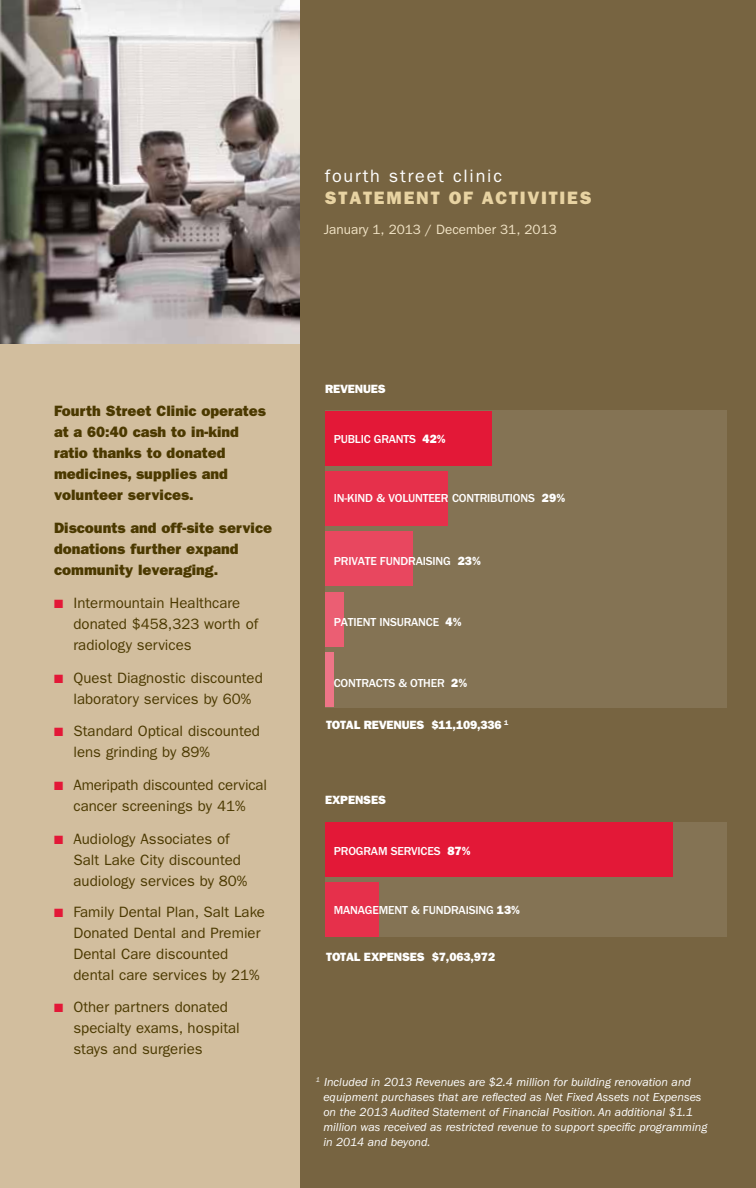
<style>
.page{position:relative;width:756px;height:1188px;background:#fff}
.page>*{position:absolute;margin:0;border:0;box-sizing:border-box;transform-origin:0 0}
.t1{font:18px "ITC Franklin Gothic Std Hvy";letter-spacing:.1em;color:#e8d3a2}
.t2{font:18px "ITC Franklin Gothic Std";letter-spacing:.1em;color:#fff}
.t3{font:15px/21px "ITC Franklin Gothic Std";color:#4b3900}
.t4{font:15px/21px "ITC Franklin Gothic Std Hvy";color:#4b3900}
.t5{font:13.5px "ITC Franklin Gothic Std";color:#f1e3c5}
.t6{font:italic 12px/15px "ITC Franklin Gothic Std";color:#fff}
.t7{font:500 12px "ITC Franklin Gothic Std";letter-spacing:-.015em;color:#fff}
.t8{font:12px "ITC Franklin Gothic Std Hvy";letter-spacing:-.015em;color:#fff}
.s1{color:#e31837}
.s2{font-family:"ITC Franklin Gothic Std Hvy";font-weight:400}
</style>
<div class="page">
<div style="left:0;top:4px;width:300px;height:1184px;background:#d2be9e"></div>
<img style="left:0;top:0;width:300px;height:343px">
<div style="left:300px;top:0;width:456px;height:1188px;background:#776441"></div>
<div style="left:325px;top:822px;width:402px;height:115px;background:#847354"></div>
<div style="left:325px;top:410px;width:402px;height:298px;background:#847354"></div>
<div style="left:325px;top:653px;width:9px;height:54px;background:#ee7587"></div>
<div style="left:325px;top:592px;width:19px;height:55px;background:#eb5e73"></div>
<div style="left:325px;top:532px;width:88px;height:54px;background:#e8475f"></div>
<div style="left:325px;top:471px;width:123px;height:55px;background:#e6304b"></div>
<div style="left:325px;top:883px;width:54px;height:54px;background:#e6304b"></div>
<div style="left:325px;top:411px;width:167px;height:54px;background:#e31837"></div>
<div style="left:325px;top:822px;width:348px;height:55px;background:#e31837"></div>
<p class="t2" style="left:325px;top:166px;width:179px">fourth street clinic</p>
<p class="t1" style="left:325px;top:187px;width:268px">STATEMENT OF ACTIVITIES</p>
<p class="t5" style="left:324px;top:222px;width:235px">January 1, 2013 / December 31, 2013</p>
<p class="t4" style="left:54px;top:401px;width:213px">Fourth Street Clinic operates at a 60:40 cash to in-kind ratio thanks to donated medicines, supplies and volunteer services.</p>
<p class="t4" style="left:54px;top:518px;width:220px">Discounts and off-site service donations further expand community leveraging.</p>
<p class="t3" style="left:73px;top:593px;width:186px;text-indent:-19px"><span class="s1">■</span> Intermountain Healthcare donated $458,323 worth of radiology services</p>
<p class="t3" style="left:54px;top:668px;width:210px;text-align:center"><span class="s1">■</span> Quest Diagnostic discounted laboratory services by 60%</p>
<p class="t3" style="left:73px;top:720px;width:188px;text-indent:-19px"><span class="s1">■</span> Standard Optical discounted lens grinding by 89%</p>
<p class="t3" style="left:54px;top:774px;width:215px;text-align:center"><span class="s1">■</span> Ameripath discounted cervical cancer screenings by 41%</p>
<p class="t3" style="left:73px;top:828px;width:176px;text-indent:-19px"><span class="s1">■</span> Audiology Associates of<br>Salt Lake City discounted audiology services by 80%</p>
<p class="t3" style="left:73px;top:902px;width:193px;text-indent:-19px"><span class="s1">■</span> Family Dental Plan, Salt Lake<br>Donated Dental and Premier<br>Dental Care discounted dental care services by 21%</p>
<p class="t3" style="left:73px;top:996px;width:168px;text-indent:-19px"><span class="s1">■</span> Other partners donated specialty exams, hospital stays and surgeries</p>
<p class="t8" style="left:325px;top:382px;width:62px">REVENUES</p>
<p class="t7" style="left:334px;top:432px;width:114px">PUBLIC GRANTS <span class="s2">42%</span></p>
<p class="t7" style="left:334px;top:491px;width:233px">IN-KIND &amp; VOLUNTEER CONTRIBUTIONS <span class="s2">29%</span></p>
<p class="t7" style="left:334px;top:554px;width:149px">PRIVATE FUNDRAISING <span class="s2">23%</span></p>
<p class="t7" style="left:334px;top:615px;width:129px">PATIENT INSURANCE <span class="s2">4%</span></p>
<p class="t8" style="left:325px;top:622px;width:184px">TOTAL REVENUES $11,109,336 <sup>1</sup></p>
<p class="t7" style="left:334px;top:676px;width:135px">CONTRACTS &amp; OTHER <span class="s2">2%</span></p>
<p class="t8" style="left:326px;top:718px;width:184px">TOTAL REVENUES $11,109,336 <sup>1</sup></p>
<p class="t8" style="left:325px;top:792px;width:62px">EXPENSES</p>
<p class="t7" style="left:334px;top:844px;width:138px">PROGRAM SERVICES <span class="s2">87%</span></p>
<p class="t7" style="left:334px;top:903px;width:188px">MANAGEMENT &amp; FUNDRAISING <span class="s2">13%</span></p>
<p class="t8" style="left:326px;top:950px;width:170px">TOTAL EXPENSES $7,063,972</p>
<p class="t6" style="left:323px;top:1075px;width:386px;text-indent:-7px"><sup>1</sup> Included in 2013 Revenues are $2.4 million for building renovation and equipment purchases that are reflected as Net Fixed Assets not Expenses on the 2013 Audited Statement of Financial Position. An additional $1.1 million was received as restricted revenue to support specific programming in 2014 and beyond.</p>
</div>
